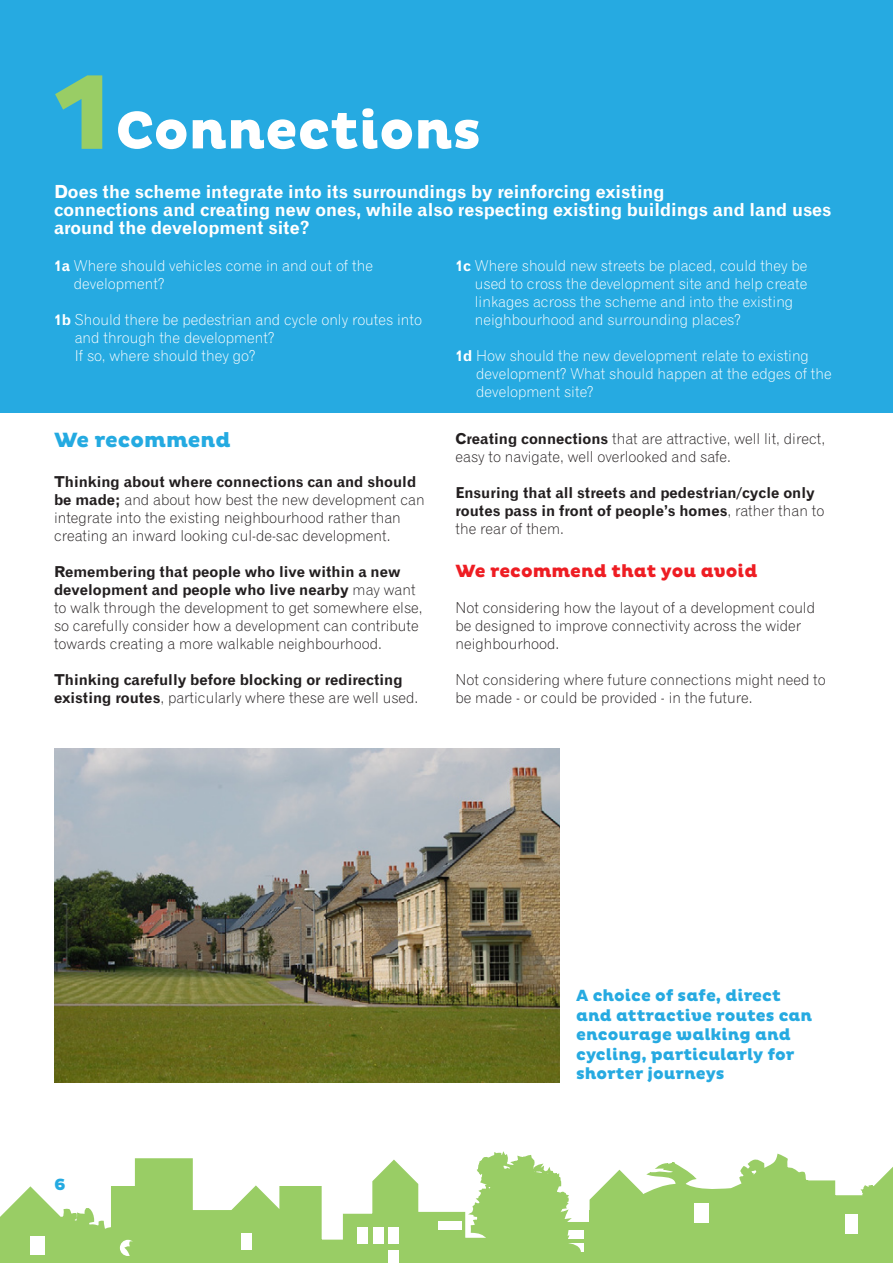
<style>
.page{position:relative;width:893px;height:1263px;background:#fff}
.page>*{position:absolute;margin:0;border:0;box-sizing:border-box;transform-origin:0 0}
.New_Red_subhead{font:800 108px "Pluto";color:#99cd65}
.Red_subhead{font:800 54px "Pluto";color:#fff}
.t1{font:800 21px "Pluto";color:#24aae1}
.New_Red_subhead-2{font:18px/18px "Gothic 720 BT Bold B";color:#fff}
.t2{font:800 18px "Pluto";color:#ee1d23}
.Blue_subhead{font:800 16.5px/19.5px "Pluto";color:#26aae1}
.t3{font:800 16.5px "Pluto";color:#24aae1}
.t4{font:15px/18px "Gothic 720 BT Light B";color:#231f20}
.t5{font:15px/18px "Gothic 720 BT Light B";color:#fff}
.t6{font:15px/18px "Gothic 720 BT Bold B";color:#231f20}
.s1{font-family:"Gothic 720 BT Bold B"}
.s2{font-family:"Gothic 720 BT Light B"}
</style>
<div class="page">
<svg style="left:0;top:1153px;width:893px;height:110px"></svg>
<div style="left:241px;top:1233px;width:11px;height:17px;background:#fff"></div>
<div style="left:357px;top:1227px;width:11px;height:16px;background:#fff"></div>
<div style="left:374px;top:1228px;width:10px;height:16px;background:#fff"></div>
<div style="left:388px;top:1228px;width:11px;height:16px;background:#fff"></div>
<div style="left:388px;top:1250px;width:11px;height:13px;background:#fff"></div>
<div style="left:438px;top:1221px;width:24px;height:8px;background:#fff"></div>
<div style="left:560px;top:1230px;width:23px;height:9px;background:#fff"></div>
<div style="left:560px;top:1243px;width:24px;height:8px;background:#fff"></div>
<div style="left:845px;top:1214px;width:13px;height:19px;background:#fff"></div>
<div style="left:694px;top:1203px;width:15px;height:20px;background:#fff"></div>
<svg style="left:752px;top:1170px;width:6px;height:5px"></svg>
<svg style="left:735px;top:1165px;width:8px;height:16px"></svg>
<svg style="left:860px;top:1178px;width:19px;height:24px"></svg>
<svg style="left:648px;top:1168px;width:25px;height:5px"></svg>
<div style="left:30px;top:1236px;width:15px;height:18px;background:#fff"></div>
<svg style="left:53px;top:1202px;width:97px;height:61px;background:#a8d47c"></svg>
<svg style="left:466px;top:1151px;width:116px;height:112px"></svg>
<div style="left:0;top:0;width:893px;height:412px;background:#26aae1"></div>
<img style="left:54px;top:748px;width:506px;height:334px">
<p class="New_Red_subhead" style="left:54px;top:50px;width:60px">1</p>
<p class="Red_subhead" style="left:115px;top:99px;width:367px">Connections</p>
<p class="New_Red_subhead-2" style="left:54px;top:182px;width:612px">Does the scheme integrate into its surroundings by reinforcing existing</p>
<p class="New_Red_subhead-2" style="left:54px;top:200px;width:779px">connections and creating new ones, while also respecting existing buildings and land uses around the development site?</p>
<p class="t5" style="left:74px;top:257px;width:301px;text-indent:-20px"><span class="s1">1a</span> Where should vehicles come in and out of the development?</p>
<p class="t5" style="left:75px;top:311px;width:349px;text-indent:-21px"><span class="s1">1b</span> Should there be pedestrian and cycle only routes into and through the development?<br>If so, where should they go?</p>
<p class="t5" style="left:475px;top:257px;width:334px;text-indent:-19px"><span class="s1">1c</span> Where should new streets be placed, could they be used to cross the development site and help create linkages across the scheme and into the existing neighbourhood and surrounding places?</p>
<p class="t5" style="left:476px;top:347px;width:357px;text-indent:-21px"><span class="s1">1d</span> How should the new development relate to existing development? What should happen at the edges of the development site?</p>
<p class="t1" style="left:54px;top:428px;width:178px">We recommend</p>
<p class="t4" style="left:54px;top:472px;width:372px"><span class="s1">Thinking about where connections can and should be made;</span> and about how best the new development can integrate into the existing neighbourhood rather than creating an inward looking cul-de-sac development.</p>
<p class="t4" style="left:54px;top:562px;width:370px"><span class="s1">Remembering that people who live within a new development and people who live nearby</span> may want to walk through the development to get somewhere else, so carefully consider how a development can contribute towards creating a more walkable neighbourhood.</p>
<p class="t6" style="left:54px;top:670px;width:366px">Thinking carefully before blocking or redirecting existing routes<span class="s2">, particularly where these are well used.</span></p>
<p class="t4" style="left:455px;top:429px;width:371px"><span class="s1">Creating connections</span> that are attractive, well lit, direct, easy to navigate, well overlooked and safe.</p>
<p class="t6" style="left:455px;top:483px;width:370px">Ensuring that all streets and pedestrian/cycle only routes pass in front of people’s homes<span class="s2">, rather than to the rear of them.</span></p>
<p class="t2" style="left:455px;top:560px;width:303px">We recommend that you avoid</p>
<p class="t4" style="left:455px;top:598px;width:361px">Not considering how the layout of a development could be designed to improve connectivity across the wider neighbourhood.</p>
<p class="t4" style="left:455px;top:670px;width:372px">Not considering where future connections might need to be made - or could be provided - in the future.</p>
<p class="t3" style="left:54px;top:1175px;width:13px">6</p>
<p class="Blue_subhead" style="left:576px;top:986px;width:238px">A choice of safe, direct and attractive routes can encourage walking and cycling, particularly for shorter journeys</p>
</div>
